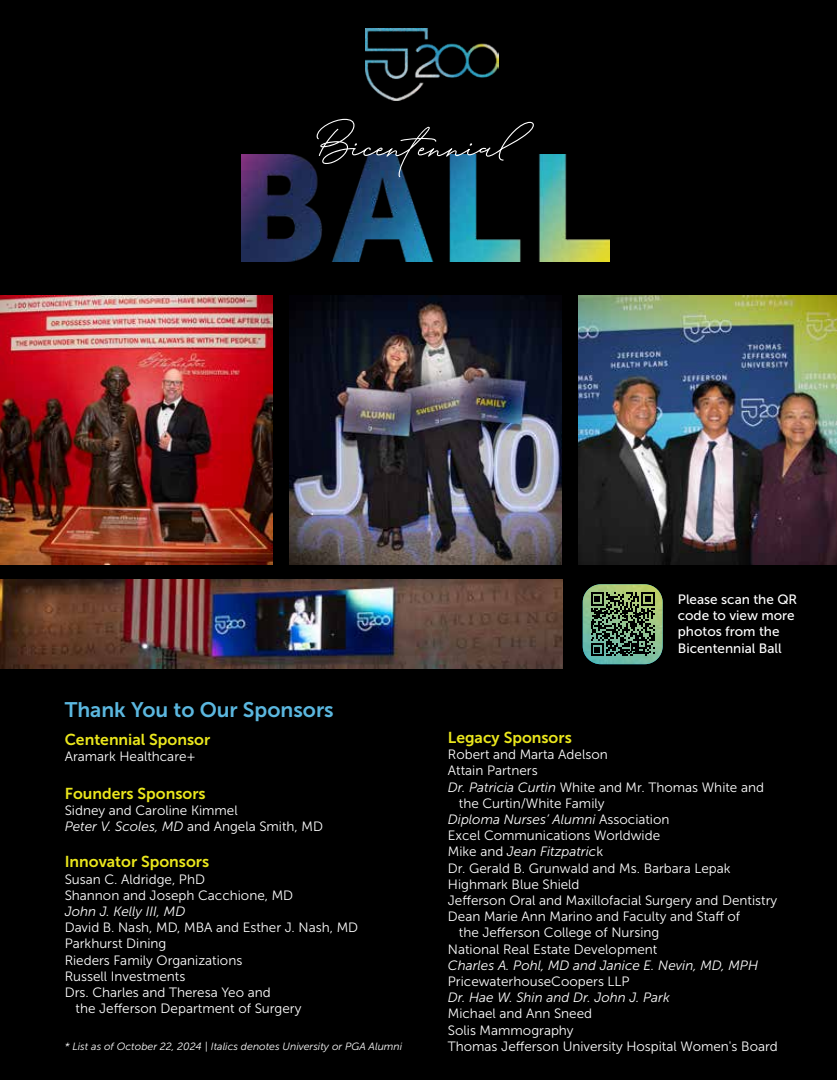
<style>
.page{position:relative;width:837px;height:1080px;background:#000}
.page>*{position:absolute;margin:0;border:0;box-sizing:border-box;transform-origin:0 0}
.t1{font:21px "Museo Sans 700";color:#5bb7df}
.t2{font:15.75px "Museo Sans 700";color:#ebe71d}
.t3{font:13.5px/16.2px "Museo Sans 300";color:#fff}
.t4{font:italic 13.5px "Museo Sans 300";color:#fff}
.t5{font:13.5px/16.2px "Museo Sans 500";color:#fff}
.t6{font:italic 10.5px "Museo Sans 300";color:#fff}
.s1{font-style:italic}
.s2{font-style:normal}
</style>
<div class="page">
<img style="left:241px;top:155px;width:368px;height:106px">
<svg style="left:317px;top:119px;width:217px;height:59px"></svg>
<img style="left:365px;top:29px;width:133px;height:72px">
<img style="left:0;top:295px;width:272px;height:270px">
<img style="left:289px;top:295px;width:272px;height:270px">
<img style="left:578px;top:295px;width:259px;height:270px">
<img style="left:583px;top:584px;width:80px;height:80px">
<svg style="left:591px;top:592px;width:64px;height:64px"></svg>
<img style="left:0;top:579px;width:563px;height:90px">
<h1 class="t1" style="left:65px;top:698px;width:271px">Thank You to Our Sponsors</h1>
<p class="t2" style="left:65px;top:731px;width:147px">Centennial Sponsor</p>
<p class="t3" style="left:65px;top:748px;width:133px">Aramark Healthcare+</p>
<p class="t2" style="left:65px;top:785px;width:143px">Founders Sponsors</p>
<p class="t3" style="left:65px;top:802px;width:260px">Sidney and Caroline Kimmel<br><span class="s1">Peter V. Scoles, MD</span> and Angela Smith, MD</p>
<p class="t2" style="left:65px;top:853px;width:146px">Innovator Sponsors</p>
<p class="t3" style="left:65px;top:871px;width:230px">Susan C. Aldridge, PhD<br>Shannon and Joseph Cacchione, MD</p>
<p class="t4" style="left:65px;top:904px;width:122px">John J. Kelly III, MD</p>
<p class="t3" style="left:65px;top:919px;width:295px">David B. Nash, MD, MBA and Esther J. Nash, MD</p>
<p class="t3" style="left:65px;top:936px;width:103px">Parkhurst Dining</p>
<p class="t3" style="left:65px;top:952px;width:179px">Rieders Family Organizations</p>
<p class="t3" style="left:65px;top:968px;width:122px">Russell Investments</p>
<p class="t3" style="left:65px;top:984px;width:208px">Drs. Charles and Theresa Yeo and</p>
<p class="t3" style="left:76px;top:1000px;width:227px">the Jefferson Department of Surgery</p>
<p class="t5" style="left:678px;top:591px;width:121px">Please scan the QR code to view more photos from the<br>Bicentennial Ball</p>
<p class="t2" style="left:448px;top:729px;width:125px">Legacy Sponsors</p>
<p class="t3" style="left:448px;top:747px;width:161px">Robert and Marta Adelson</p>
<p class="t3" style="left:448px;top:763px;width:91px">Attain Partners</p>
<p class="t3" style="left:448px;top:779px;width:318px"><span class="s1">Dr. Patricia Curtin</span> White and Mr. Thomas White and</p>
<p class="t3" style="left:459px;top:795px;width:147px">the Curtin/White Family</p>
<p class="t4" style="left:448px;top:812px;width:223px">Diploma Nurses’ Alumni <span class="s2">Association</span></p>
<p class="t3" style="left:448px;top:828px;width:214px">Excel Communications Worldwide</p>
<p class="t4" style="left:448px;top:845px;width:157px"><span class="s2">Mike and</span> Jean Fitzpatric<span class="s2">k</span></p>
<p class="t3" style="left:448px;top:860px;width:284px">Dr. Gerald B. Grunwald and Ms. Barbara Lepak</p>
<p class="t3" style="left:448px;top:876px;width:133px">Highmark Blue Shield</p>
<p class="t3" style="left:448px;top:892px;width:331px">Jefferson Oral and Maxillofacial Surgery and Dentistry</p>
<p class="t3" style="left:448px;top:909px;width:294px">Dean Marie Ann Marino and Faculty and Staff of</p>
<p class="t3" style="left:459px;top:925px;width:202px">the Jefferson College of Nursing</p>
<p class="t3" style="left:448px;top:941px;width:211px">National Real Estate Development</p>
<p class="t4" style="left:448px;top:958px;width:312px">Charles A. Pohl, MD and Janice E. Nevin, MD, MPH</p>
<p class="t3" style="left:448px;top:973px;width:183px">PricewaterhouseCoopers LLP</p>
<p class="t4" style="left:448px;top:990px;width:223px">Dr. Hae W. Shin and Dr. John J. Park</p>
<p class="t3" style="left:448px;top:1006px;width:146px">Michael and Ann Sneed<br>Solis Mammography</p>
<p class="t6" style="left:65px;top:1040px;width:339px">* List as of October 22, 2024 | Italics denotes University or PGA Alumni</p>
<p class="t3" style="left:448px;top:1038px;width:331px">Thomas Jefferson University Hospital Women's Board</p>
</div>
